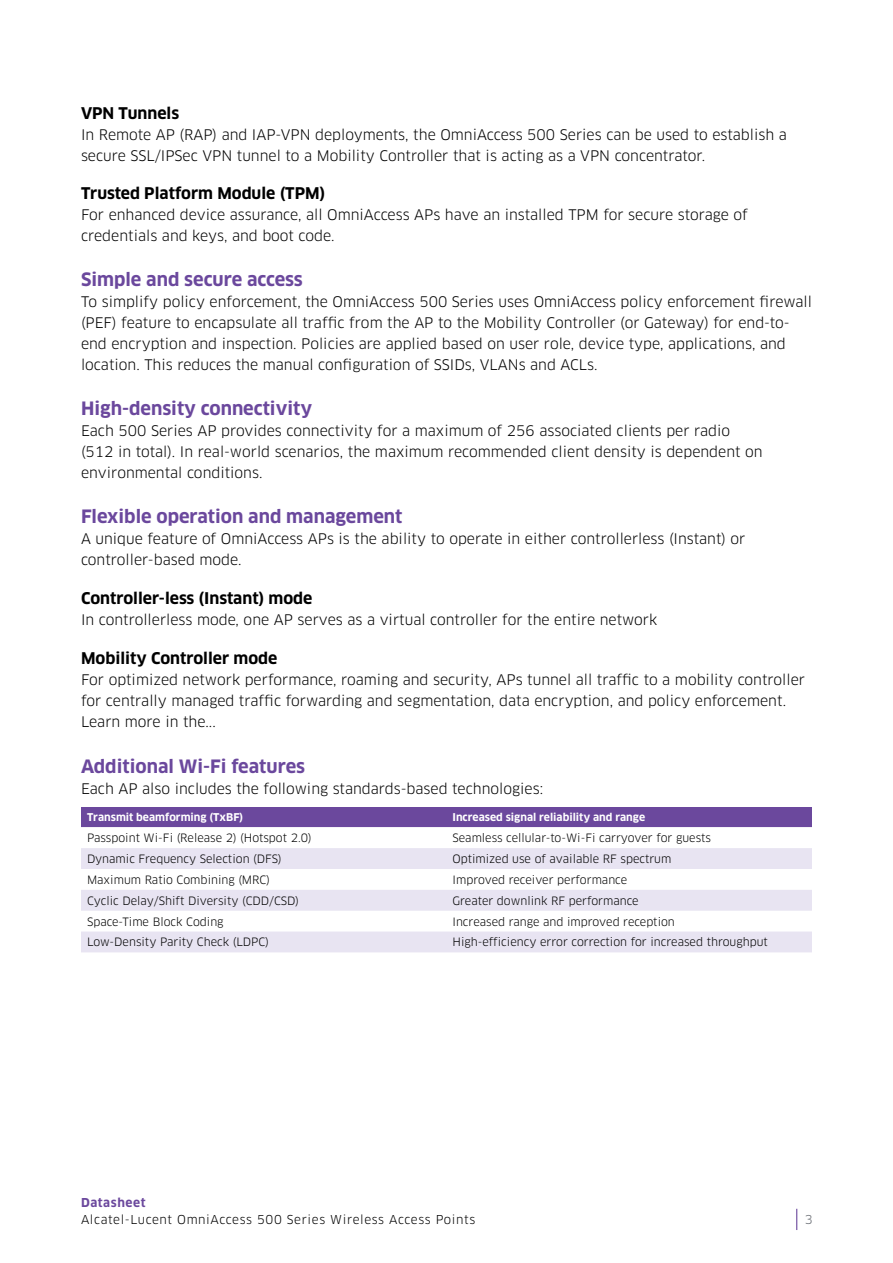
<style>
.page{position:relative;width:893px;height:1263px;background:#fff}
.page>*{position:absolute;margin:0;border:0;box-sizing:border-box;transform-origin:0 0}
.t1{font:700 18px "Clan OT";color:#6b489d}
.t2{font:700 15.75px "Clan OT";color:#000}
.t3{font:14.25px/21px "Clan OT";color:#000}
.t4{font:12px "Clan OT";letter-spacing:.05em;color:#000}
.t5{font:700 12px "Clan OT";letter-spacing:.05em;color:#6b489d}
.t6{font:12px "Clan OT";color:#5f636a}
.t7{font:11.25px "Clan OT";color:#000}
.t8{font:700 10.5px "Clan OT";color:#fff}
</style>
<div class="page">
<svg style="left:796px;top:1209px;width:1px;height:21px"></svg>
<div style="left:81px;top:807px;width:731px;height:20px;background:#6b489d"></div>
<svg style="left:81px;top:827px;width:731px;height:1px"></svg>
<svg style="left:81px;top:848px;width:731px;height:104px;fill:#e8e4f2"></svg>
<p class="t2" style="left:81px;top:104px;width:100px">VPN Tunnels</p>
<p class="t3" style="left:81px;top:124px;width:707px">In Remote AP (RAP) and IAP-VPN deployments, the OmniAccess 500 Series can be used to establish a secure SSL/IPSec VPN tunnel to a Mobility Controller that is acting as a VPN concentrator.</p>
<p class="t2" style="left:81px;top:184px;width:246px">Trusted Platform Module (TPM)</p>
<p class="t3" style="left:81px;top:205px;width:668px">For enhanced device assurance, all OmniAccess APs have an installed TPM for secure storage of credentials and keys, and boot code.</p>
<p class="t1" style="left:81px;top:269px;width:223px">Simple and secure access</p>
<p class="t3" style="left:81px;top:292px;width:732px">To simplify policy enforcement, the OmniAccess 500 Series uses OmniAccess policy enforcement firewall (PEF) feature to encapsulate all traffic from the AP to the Mobility Controller (or Gateway) for end-to&shy;end encryption and inspection. Policies are applied based on user role, device type, applications, and location. This reduces the manual configuration of SSIDs, VLANs and ACLs.</p>
<p class="t1" style="left:81px;top:398px;width:233px">High-density connectivity</p>
<p class="t3" style="left:81px;top:421px;width:683px">Each 500 Series AP provides connectivity for a maximum of 256 associated clients per radio (512 in total). In real-world scenarios, the maximum recommended client density is dependent on environmental conditions.</p>
<p class="t1" style="left:81px;top:506px;width:323px">Flexible operation and management</p>
<p class="t3" style="left:81px;top:529px;width:666px">A unique feature of OmniAccess APs is the ability to operate in either controllerless (Instant) or controller-based mode.</p>
<p class="t2" style="left:81px;top:589px;width:233px">Controller-less (Instant) mode</p>
<p class="t3" style="left:81px;top:609px;width:578px">In controllerless mode, one AP serves as a virtual controller for the entire network</p>
<p class="t2" style="left:81px;top:649px;width:198px">Mobility Controller mode</p>
<p class="t3" style="left:81px;top:669px;width:726px">For optimized network performance, roaming and security, APs tunnel all traffic to a mobility controller for centrally managed traffic forwarding and segmentation, data encryption, and policy enforcement.<br>Learn more in the...</p>
<p class="t1" style="left:81px;top:756px;width:226px">Additional Wi-Fi features</p>
<p class="t3" style="left:81px;top:778px;width:464px">Each AP also includes the following standards-based technologies:</p>
<p class="t8" style="left:87px;top:811px;width:158px">Transmit beamforming (TxBF)</p>
<p class="t8" style="left:452px;top:811px;width:194px">Increased signal reliability and range</p>
<p class="t7" style="left:87px;top:831px;width:226px">Passpoint Wi-Fi (Release 2) (Hotspot 2.0)</p>
<p class="t7" style="left:452px;top:831px;width:260px">Seamless cellular-to-Wi-Fi carryover for guests</p>
<p class="t7" style="left:87px;top:852px;width:196px">Dynamic Frequency Selection (DFS)</p>
<p class="t7" style="left:452px;top:852px;width:220px">Optimized use of available RF spectrum</p>
<p class="t7" style="left:87px;top:873px;width:184px">Maximum Ratio Combining (MRC)</p>
<p class="t7" style="left:452px;top:873px;width:176px">Improved receiver performance</p>
<p class="t7" style="left:87px;top:894px;width:214px">Cyclic Delay/Shift Diversity (CDD/CSD)</p>
<p class="t7" style="left:452px;top:894px;width:188px">Greater downlink RF performance</p>
<p class="t7" style="left:87px;top:915px;width:138px">Space-Time Block Coding</p>
<p class="t7" style="left:452px;top:915px;width:224px">Increased range and improved reception</p>
<p class="t7" style="left:87px;top:935px;width:183px">Low-Density Parity Check (LDPC)</p>
<p class="t7" style="left:452px;top:935px;width:317px">High-efficiency error correction for increased throughput</p>
<p class="t5" style="left:81px;top:1196px;width:66px">Datasheet</p>
<p class="t4" style="left:81px;top:1212px;width:396px">Alcatel-Lucent OmniAccess 500 Series Wireless Access Points</p>
<p class="t6" style="left:805px;top:1212px;width:9px">3</p>
</div>
